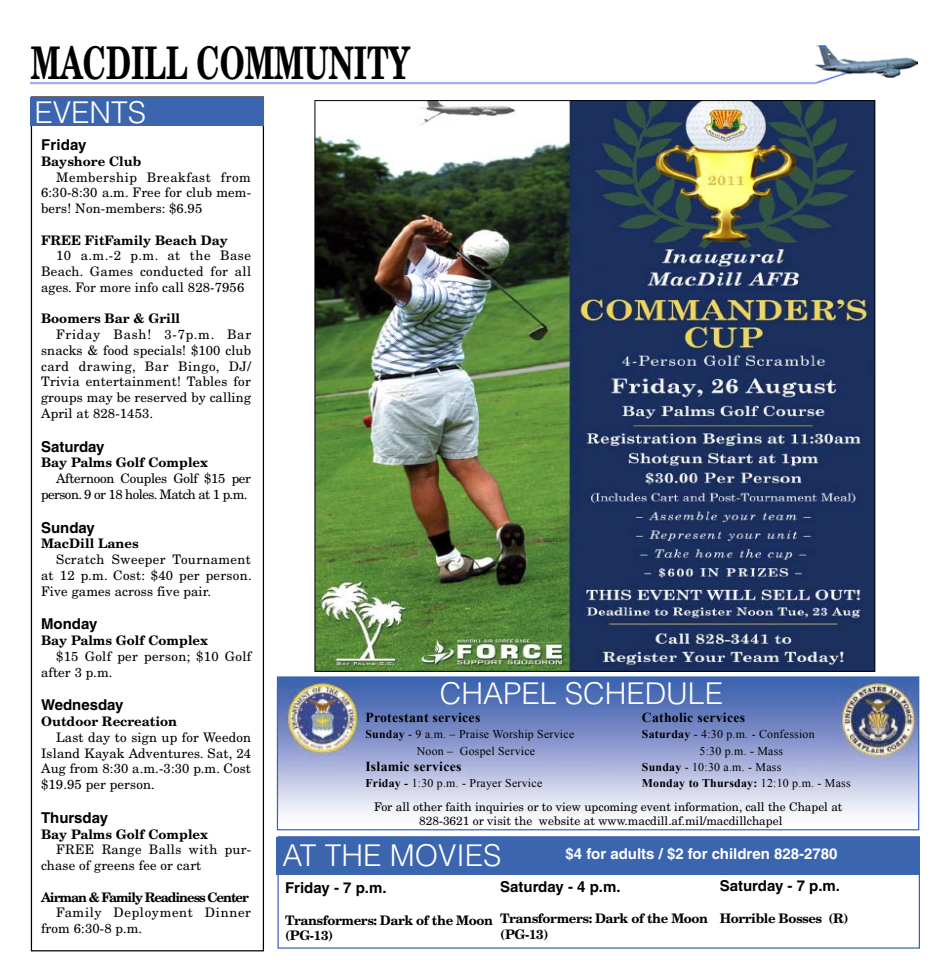
<style>
.page{position:relative;width:950px;height:980px;background:#fff}
.page>*{position:absolute;margin:0;border:0;box-sizing:border-box;transform-origin:0 0}
.t1{font:700 45px "New Century Schlbk";color:#000;scale:.67 1}
.t2{font:300 30px "Helvetica";color:#fff}
.t3{font:700 15px "Helvetica";color:#000}
.t4{font:700 15px "Helvetica";color:#fff}
.t5{font:700 13.75px "Times New Roman";letter-spacing:.02em;color:#000}
.t6{font:13.12px/15.8px "New Century Schlbk";letter-spacing:.01em;color:#000;text-align:justify}
.t7{font:700 13.12px "New Century Schlbk";color:#000}
.t8{font:700 13.12px/15.8px "New Century Schlbk";letter-spacing:-.03em;color:#000}
.t9{font:13.12px/15.8px "New Century Schlbk";letter-spacing:-.02em;color:#000;text-align:right}
.t10{font:13.12px/15.8px "New Century Schlbk";letter-spacing:.05em;color:#000}
.t11{font:700 13.12px "New Century Schlbk";letter-spacing:-.08em;color:#000}
.t12{font:11.88px/16.2px "Times New Roman";letter-spacing:.02em;color:#000}
.t13{font:11.88px/14.2px "New Century Schlbk";color:#000}
.t14{font:700 11.88px "Times New Roman";letter-spacing:.02em;color:#000}
.s1{font-weight:700}
.s2{font-weight:400}
</style>
<div class="page">
<img style="left:30px;top:45px;width:887px;height:40px">
<div style="left:31px;top:96px;width:233px;height:855px;border:1px solid #000"></div>
<div style="left:30px;top:97px;width:233px;height:29px;background:#3c65b0"></div>
<div style="left:278px;top:836px;width:642px;height:113px;border:1px solid #3c65b0"></div>
<div style="left:276px;top:837px;width:643px;height:37px;background:#3c65b0"></div>
<img style="left:279px;top:678px;width:638px;height:138px">
<div style="left:277px;top:676px;width:642px;height:154px;border:1px solid #3c65b0"></div>
<img style="left:317px;top:102px;width:556px;height:568px">
<h1 class="t1" style="left:31px;top:34px;width:568px">MACDILL COMMUNITY</h1>
<h2 class="t2" style="left:35px;top:94px;width:113px">EVENTS</h2>
<p class="t3" style="left:41px;top:136px;width:47px">Friday</p>
<p class="t7" style="left:41px;top:153px;width:102px">Bayshore Club</p>
<p class="t6" style="left:41px;top:169px;width:212px;text-indent:15px">Membership Breakfast from 6:30-8:30 a.m. Free for club mem&shy;bers! Non-members: $6.95</p>
<p class="t7" style="left:41px;top:232px;width:188px">FREE FitFamily Beach Day</p>
<p class="t6" style="left:41px;top:248px;width:212px;text-indent:15px">10 a.m.-2 p.m. at the Base Beach. Games conducted for all ages. For more info call 828-7956</p>
<p class="t7" style="left:41px;top:311px;width:141px">Boomers Bar &amp; Grill</p>
<p class="t6" style="left:41px;top:327px;width:212px;text-indent:15px">Friday Bash! 3-7p.m. Bar snacks &amp; food specials! $100 club card drawing, Bar Bingo, DJ/ Trivia entertainment! Tables for groups may be reserved by calling April at 828-1453.</p>
<p class="t3" style="left:41px;top:437px;width:65px">Saturday</p>
<p class="t7" style="left:41px;top:455px;width:169px">Bay Palms Golf Complex</p>
<p class="t9" style="left:41px;top:471px;width:212px">Afternoon Couples Golf $15 per person. 9 or 18 holes. Match at 1 p.m.</p>
<p class="t3" style="left:41px;top:518px;width:55px">Sunday</p>
<p class="t7" style="left:41px;top:536px;width:99px">MacDill Lanes</p>
<p class="t6" style="left:41px;top:552px;width:212px;text-indent:15px">Scratch Sweeper Tournament at 12 p.m. Cost: $40 per person.<br>Five games across five pair.</p>
<p class="t3" style="left:41px;top:615px;width:58px">Monday</p>
<p class="t7" style="left:41px;top:632px;width:169px">Bay Palms Golf Complex</p>
<p class="t6" style="left:41px;top:648px;width:212px;text-indent:15px">$15 Golf per person; $10 Golf after 3 p.m.</p>
<p class="t3" style="left:41px;top:696px;width:84px">Wednesday</p>
<p class="t7" style="left:41px;top:713px;width:138px">Outdoor Recreation</p>
<p class="t6" style="left:41px;top:729px;width:212px;text-indent:15px">Last day to sign up for Weedon Island Kayak Adventures. Sat, 24<br>Aug from 8:30 a.m.-3:30 p.m. Cost $19.95 per person.</p>
<p class="t3" style="left:41px;top:809px;width:68px">Thursday</p>
<p class="t7" style="left:41px;top:826px;width:169px">Bay Palms Golf Complex</p>
<p class="t6" style="left:41px;top:842px;width:212px;text-indent:15px">FREE Range Balls with pur&shy;chase of greens fee or cart</p>
<p class="t11" style="left:41px;top:889px;width:209px">Airman &amp; Family Readiness Center</p>
<p class="t10" style="left:41px;top:905px;width:212px;text-indent:15px">Family Deployment Dinner from 6:30-8 p.m.</p>
<h2 class="t2" style="left:440px;top:675px;width:285px">CHAPEL SCHEDULE</h2>
<p class="t5" style="left:365px;top:708px;width:117px">Protestant services</p>
<p class="t12" style="left:417px;top:726px;width:159px;text-indent:-51px"><span class="s1">Sunday</span> - 9 a.m. – Praise Worship Service<br>Noon – Gospel Service</p>
<p class="t5" style="left:365px;top:757px;width:98px">Islamic services</p>
<p class="t12" style="left:365px;top:775px;width:178px"><span class="s1">Friday -</span> 1:30 p.m. - Prayer Service</p>
<p class="t5" style="left:642px;top:708px;width:105px">Catholic services</p>
<p class="t12" style="left:642px;top:726px;width:174px"><span class="s1">Saturday</span> - 4:30 p.m. - Confession</p>
<p class="t12" style="left:700px;top:742px;width:85px">5:30 p.m. - Mass</p>
<p class="t12" style="left:642px;top:758px;width:141px"><span class="s1">Sunday</span> - 10:30 a.m. - Mass</p>
<p class="t14" style="left:642px;top:775px;width:210px">Monday to Thursday: <span class="s2">12:10 p.m. - Mass</span></p>
<p class="t13" style="left:419px;top:799px;width:425px;text-indent:-45px">For all other faith inquiries or to view upcoming event information, call the Chapel at<br>828-3621 or visit the website at www.macdill.af.mil/macdillchapel</p>
<h2 class="t2" style="left:282px;top:836px;width:220px">AT THE MOVIES</h2>
<p class="t4" style="left:566px;top:845px;width:273px">$4 for adults / $2 for children 828-2780</p>
<p class="t3" style="left:500px;top:877px;width:122px">Saturday - 4 p.m.</p>
<p class="t8" style="left:500px;top:911px;width:209px">Transformers: Dark of the Moon (PG-13)</p>
<p class="t3" style="left:285px;top:879px;width:103px">Friday - 7 p.m.</p>
<p class="t8" style="left:285px;top:912px;width:209px">Transformers: Dark of the Moon (PG-13)</p>
<p class="t3" style="left:720px;top:877px;width:122px">Saturday - 7 p.m.</p>
<p class="t8" style="left:720px;top:910px;width:130px">Horrible Bosses (R)</p>
</div>
